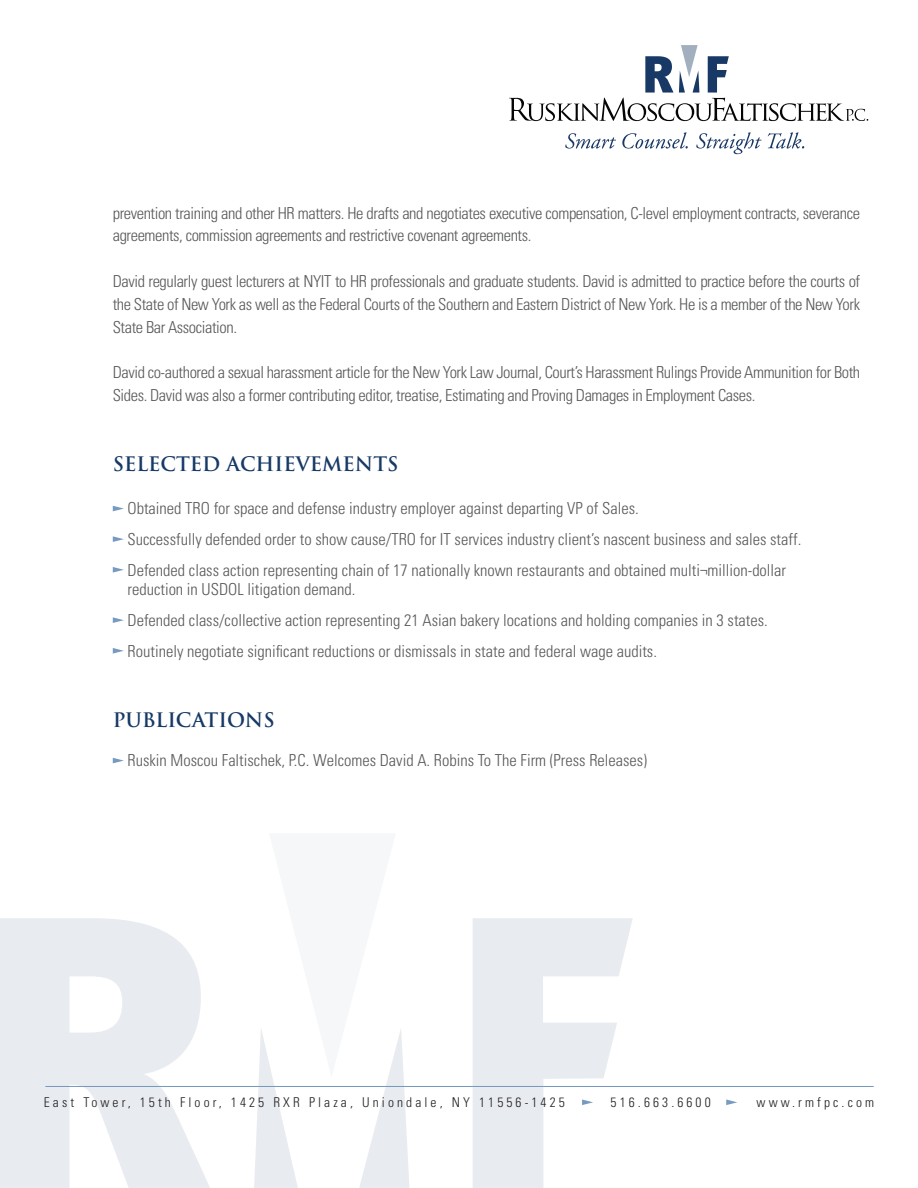
<style>
.page{position:relative;width:918px;height:1188px;background:#fff}
.page>*{position:absolute;margin:0;border:0;box-sizing:border-box;transform-origin:0 0}
.t1{font:700 19.5px "Trajan Pro";color:#163966}
.t2{font:300 condensed 16.5px/22.8px "Univers";color:#57585a;text-align:justify}
.t3{font:300 condensed 16.5px/22.8px "Univers";letter-spacing:-.025em;color:#57585a}
.t4{font:300 condensed 13.5px "Univers";letter-spacing:.23em;color:#231f20}
</style>
<div class="page">
<svg style="left:565px;top:133px;width:51px;height:16px"></svg>
<svg style="left:622px;top:132px;width:66px;height:17px"></svg>
<svg style="left:696px;top:132px;width:66px;height:22px"></svg>
<svg style="left:768px;top:132px;width:36px;height:17px"></svg>
<svg style="left:509px;top:45px;width:359px;height:76px"></svg>
<svg style="left:0;top:918px;width:210px;height:270px;fill:#e8ebf0"></svg>
<svg style="left:254px;top:1029px;width:155px;height:159px"></svg>
<hr style="left:45px;top:1086px;width:829px;height:1px;background:#7599bf">
<svg style="left:726px;top:1099px;width:11px;height:6px"></svg>
<svg style="left:473px;top:918px;width:160px;height:270px"></svg>
<svg style="left:113px;top:506px;width:11px;height:5px"></svg>
<svg style="left:113px;top:536px;width:11px;height:6px"></svg>
<svg style="left:113px;top:567px;width:11px;height:6px"></svg>
<svg style="left:113px;top:617px;width:11px;height:6px"></svg>
<svg style="left:113px;top:648px;width:11px;height:6px"></svg>
<svg style="left:113px;top:758px;width:11px;height:5px"></svg>
<p class="t3" style="left:113px;top:201px;width:749px">prevention training and other HR matters. He drafts and negotiates executive compensation, C-level employment contracts, severance agreements, commission agreements and restrictive covenant agreements.</p>
<p class="t2" style="left:113px;top:270px;width:749px">David regularly guest lecturers at NYIT to HR professionals and graduate students. David is admitted to practice before the courts of the State of New York as well as the Federal Courts of the Southern and Eastern District of New York. He is a member of the New York State Bar Association.</p>
<p class="t3" style="left:113px;top:361px;width:749px">David co-authored a sexual harassment article for the New York Law Journal, Court’s Harassment Rulings Provide Ammunition for Both<br>Sides. David was also a former contributing editor, treatise, Estimating and Proving Damages in Employment Cases.</p>
<p class="t1" style="left:113px;top:452px;width:287px">SELECTED ACHIEVEMENTS</p>
<p class="t2" style="left:128px;top:497px;width:513px">Obtained TRO for space and defense industry employer against departing VP of Sales.</p>
<p class="t2" style="left:128px;top:528px;width:675px">Successfully defended order to show cause/TRO for IT services industry client’s nascent business and sales staff.</p>
<p class="t2" style="left:127px;top:560px;width:660px;line-height:19.8px">Defended class action representing chain of 17 nationally known restaurants and obtained multi¬million-dollar reduction in USDOL litigation demand.</p>
<p class="t2" style="left:128px;top:609px;width:642px">Defended class/collective action representing 21 Asian bakery locations and holding companies in 3 states.</p>
<p class="t2" style="left:128px;top:639px;width:531px">Routinely negotiate significant reductions or dismissals in state and federal wage audits.</p>
<p class="t1" style="left:113px;top:708px;width:163px">PUBLICATIONS</p>
<p class="t2" style="left:128px;top:749px;width:521px">Ruskin Moscou Faltischek, P.C. Welcomes David A. Robins To The Firm (Press Releases)</p>
<p class="t4" style="left:44px;top:1094px;width:523px">East Tower, 15th Floor, 1425 RXR Plaza, Uniondale, NY 11556-1425</p>
<p class="t4" style="left:611px;top:1094px;width:102px">516.663.6600</p>
<p class="t4" style="left:757px;top:1094px;width:119px">www.rmfpc.com</p>
</div>
